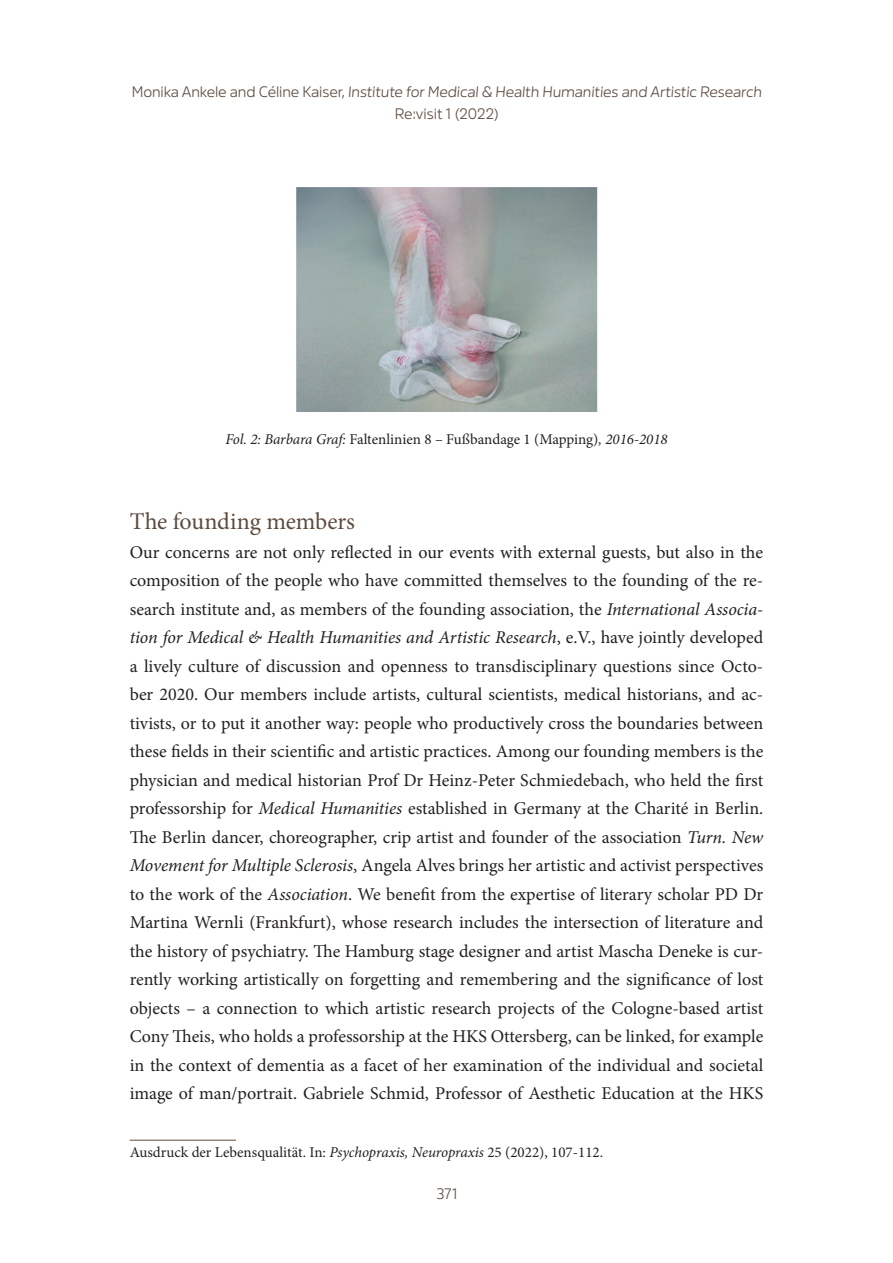
<style>
.page{position:relative;width:893px;height:1263px;background:#fff}
.page>*{position:absolute;margin:0;border:0;box-sizing:border-box;transform-origin:0 0}
.t1{font:24px "Minion Pro";letter-spacing:-.01em;color:#5e4c3f}
.t2{font:18px/28.5px "Minion Pro";color:#231f20;text-align:justify}
.t3{font:15px "Minion Pro";color:#231f20}
.t4{font:300 15px/22.5px "Amsi Pro Normal";letter-spacing:-.01em;color:#5e4c3f;text-align:center}
.s1{font-style:italic}
</style>
<div class="page">
<hr style="left:130px;top:1140px;width:106px;height:1px;background:#5e4c3f">
<img style="left:296px;top:187px;width:301px;height:225px">
<p class="t4" style="left:132px;top:78px;width:633px">Monika Ankele and Céline Kaiser, Institute for Medical &amp; Health Humanities and Artistic Research<br>Re:visit 1 (2022)</p>
<p class="t3" style="left:225px;top:429px;width:444px"><span class="s1">Fol. 2: Barbara Graf:</span> Faltenlinien 8 – Fußbandage 1 (Mapping)<span class="s1">, 2016-2018</span></p>
<h1 class="t1" style="left:130px;top:505px;width:227px">The founding members</h1>
<p class="t2" style="left:130px;top:538px;width:635px">Our concerns are not only reflected in our events with external guests, but also in the composition of the people who have committed themselves to the founding of the re&shy;search institute and, as members of the founding association, the <span class="s1">International Associa&shy;tion for Medical &amp; Health Humanities and Artistic Research</span>, e.V., have jointly developed a lively culture of discussion and openness to transdisciplinary questions since Octo&shy;ber 2020. Our members include artists, cultural scientists, medical historians, and ac&shy;tivists, or to put it another way: people who productively cross the boundaries between these fields in their scientific and artistic practices. Among our founding members is the physician and medical historian Prof Dr Heinz-Peter Schmiedebach, who held the first professorship for <span class="s1">Medical Humanities</span> established in Germany at the Charité in Berlin.<br>The Berlin dancer, choreographer, crip artist and founder of the association <span class="s1">Turn. New Movement for Multiple Sclerosis</span>, Angela Alves brings her artistic and activist perspectives to the work of the <span class="s1">Association</span>. We benefit from the expertise of literary scholar PD Dr Martina Wernli (Frankfurt), whose research includes the intersection of literature and the history of psychiatry. The Hamburg stage designer and artist Mascha Deneke is cur&shy;rently working artistically on forgetting and remembering and the significance of lost objects – a connection to which artistic research projects of the Cologne-based artist Cony Theis, who holds a professorship at the HKS Ottersberg, can be linked, for example in the context of dementia as a facet of her examination of the individual and societal image of man/portrait. Gabriele Schmid, Professor of Aesthetic Education at the HKS</p>
<p class="t3" style="left:130px;top:1142px;width:475px">Ausdruck der Lebensqualität. In: <span class="s1">Psychopraxis, Neuropraxis</span> 25 (2022), 107-112.</p>
<p class="t4" style="left:436px;top:1181px;width:22px">371</p>
</div>
